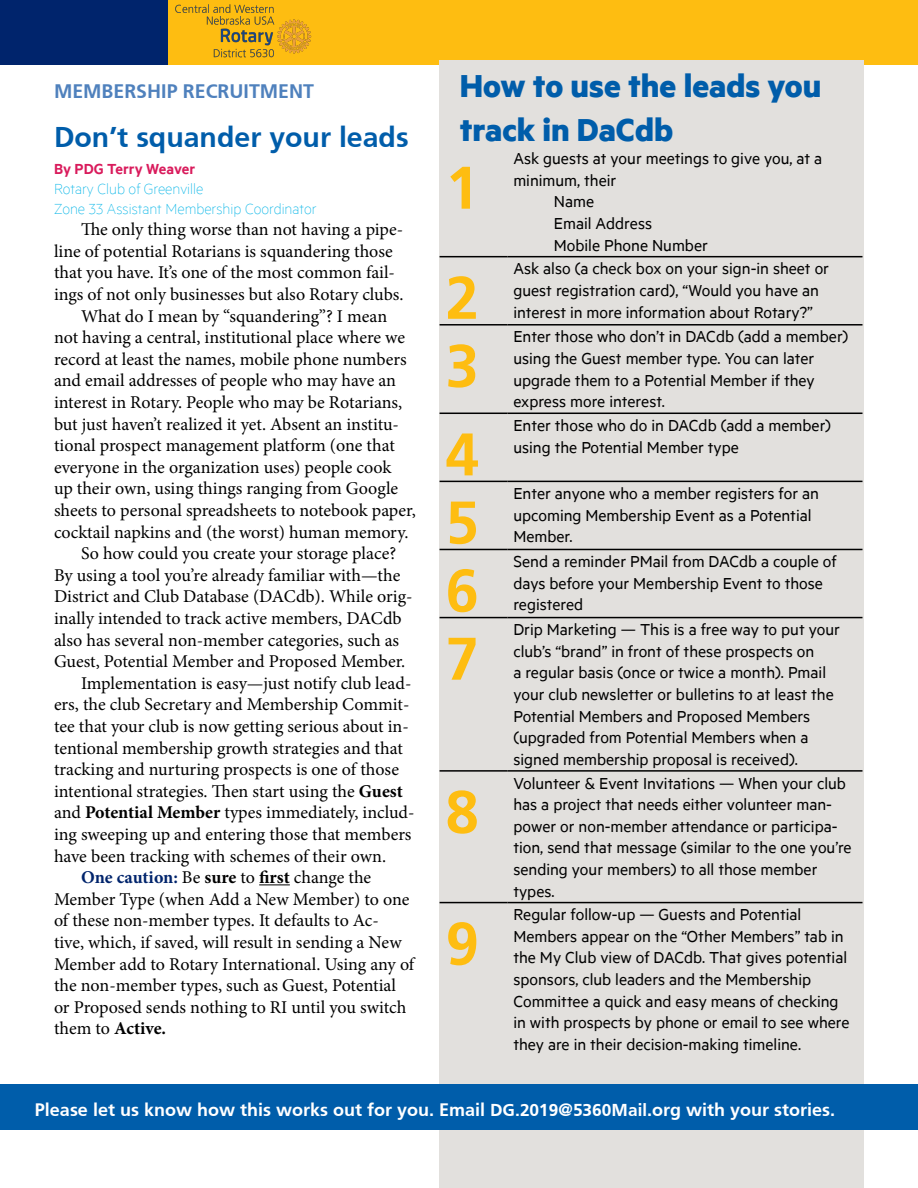
<style>
.page{position:relative;width:918px;height:1188px;background:#fff}
.page>*{position:absolute;margin:0;border:0;box-sizing:border-box;transform-origin:0 0}
.t1{font:700 60px "Frutiger";color:#febd11}
.t2{font:700 36px/43.2px "Metric";color:#005daa}
.t3{font:700 28.5px "Frutiger";color:#005daa}
.t4{font:700 19.5px "Frutiger";color:#4f81bd}
.t5{font:18px "Minion Pro";letter-spacing:-.005em;color:#000}
.t6{font:18px/21.6px "Metric";color:#000}
.t7{font:700 18px "Frutiger";color:#fff}
.t8{font:700 18px "Minion Pro";letter-spacing:-.005em;color:#000}
.t9{font:100 16.5px/19.8px "Metric";color:#01b4e7}
.t10{font:600 16.5px "Metric";color:#d91b5c}
.s1{font-weight:700}
.s2{font-weight:700;color:#00246c}
.s3{font-weight:400}
.s4{font-style:inherit}
</style>
<div class="page">
<div style="left:0;top:0;width:168px;height:64px;background:#00246c"></div>
<div style="left:168px;top:0;width:750px;height:64px;background:#febd11"></div>
<img style="left:102px;top:4px;width:221px;height:61px">
<hr style="left:259px;top:884px;width:31px;height:1px;background:#000">
<div style="left:440px;top:60px;width:424px;height:1128px;background:#e2e0dd"></div>
<hr style="left:440px;top:256px;width:67px;height:1px;background:#000">
<hr style="left:507px;top:256px;width:356px;height:1px;background:#000">
<hr style="left:440px;top:324px;width:67px;height:2px;background:#000">
<hr style="left:507px;top:324px;width:356px;height:2px;background:#000">
<hr style="left:440px;top:413px;width:67px;height:1px;background:#000">
<hr style="left:507px;top:413px;width:356px;height:1px;background:#000">
<hr style="left:440px;top:481px;width:67px;height:1px;background:#000">
<hr style="left:507px;top:481px;width:356px;height:1px;background:#000">
<hr style="left:440px;top:549px;width:67px;height:1px;background:#000">
<hr style="left:507px;top:549px;width:356px;height:1px;background:#000">
<hr style="left:440px;top:617px;width:67px;height:1px;background:#000">
<hr style="left:507px;top:617px;width:356px;height:1px;background:#000">
<hr style="left:440px;top:770px;width:67px;height:2px;background:#000">
<hr style="left:507px;top:770px;width:356px;height:2px;background:#000">
<hr style="left:440px;top:902px;width:67px;height:1px;background:#000">
<hr style="left:507px;top:902px;width:356px;height:1px;background:#000">
<div style="left:0;top:1084px;width:918px;height:46px;background:#005daa"></div>
<p class="t4" style="left:54px;top:80px;width:262px">MEMBERSHIP RECRUITMENT</p>
<h3 class="t3" style="left:54px;top:121px;width:356px">Don’t squander your leads</h3>
<p class="t10" style="left:54px;top:159px;width:143px">By PDG Terry Weaver</p>
<p class="t9" style="left:54px;top:178px;width:264px">Rotary Club of Greenville<br>Zone 33 Assistant Membership Coordinator</p>
<p class="t5" style="left:81px;top:217px;width:324px">The only thing worse than not having a pipe-</p>
<p class="t5" style="left:54px;top:239px;width:340px">line of potential Rotarians is squandering those</p>
<p class="t5" style="left:54px;top:261px;width:343px">that you have. It’s one of the most common fail-</p>
<p class="t5" style="left:54px;top:282px;width:351px">ings of not only businesses but also Rotary clubs.</p>
<p class="t5" style="left:81px;top:304px;width:308px">What do I mean by “squandering”? I mean</p>
<p class="t5" style="left:54px;top:325px;width:353px">not having a central, institutional place where we</p>
<p class="t5" style="left:54px;top:347px;width:354px">record at least the names, mobile phone numbers</p>
<p class="t5" style="left:54px;top:369px;width:344px">and email addresses of people who may have an</p>
<p class="t5" style="left:54px;top:390px;width:350px">interest in Rotary. People who may be Rotarians,</p>
<p class="t5" style="left:54px;top:412px;width:347px">but just haven’t realized it yet. Absent an institu-</p>
<p class="t5" style="left:54px;top:433px;width:342px">tional prospect management platform (one that</p>
<p class="t5" style="left:54px;top:455px;width:339px">everyone in the organization uses) people cook</p>
<p class="t5" style="left:54px;top:477px;width:346px">up their own, using things ranging from Google</p>
<p class="t5" style="left:54px;top:498px;width:363px">sheets to personal spreadsheets to notebook paper,</p>
<p class="t5" style="left:54px;top:520px;width:356px">cocktail napkins and (the worst) human memory.</p>
<p class="t5" style="left:81px;top:541px;width:317px">So how could you create your storage place?</p>
<p class="t5" style="left:54px;top:563px;width:348px">By using a tool you’re already familiar with—the</p>
<p class="t5" style="left:54px;top:585px;width:360px">District and Club Database (DACdb). While orig-</p>
<p class="t5" style="left:54px;top:606px;width:349px">inally intended to track active members, DACdb</p>
<p class="t5" style="left:54px;top:628px;width:347px">also has several non-member categories, such as</p>
<p class="t5" style="left:54px;top:649px;width:353px">Guest, Potential Member and Proposed Member.</p>
<p class="t5" style="left:81px;top:671px;width:332px">Implementation is easy—just notify club lead-</p>
<p class="t5" style="left:54px;top:693px;width:357px">ers, the club Secretary and Membership Commit-</p>
<p class="t5" style="left:54px;top:714px;width:356px">tee that your club is now getting serious about in-</p>
<p class="t5" style="left:54px;top:736px;width:350px">tentional membership growth strategies and that</p>
<p class="t5" style="left:54px;top:757px;width:347px">tracking and nurturing prospects is one of those</p>
<p class="t5" style="left:54px;top:779px;width:350px">intentional strategies. Then start using the <span class="s1">Guest</span></p>
<p class="t5" style="left:54px;top:801px;width:362px">and <span class="s1">Potential Member</span> types immediately, includ-</p>
<p class="t5" style="left:54px;top:822px;width:359px">ing sweeping up and entering those that members</p>
<p class="t5" style="left:54px;top:844px;width:334px">have been tracking with schemes of their own.</p>
<p class="t5" style="left:81px;top:865px;width:292px"><span class="s2">One caution:</span> Be <span class="s1">sure</span> to <span class="s1">first</span> change the</p>
<p class="t5" style="left:54px;top:887px;width:357px">Member Type (when Add a New Member) to one</p>
<p class="t5" style="left:54px;top:909px;width:326px">of these non-member types. It defaults to Ac-</p>
<p class="t5" style="left:54px;top:930px;width:349px">tive, which, if saved, will result in sending a New</p>
<p class="t5" style="left:54px;top:952px;width:362px">Member add to Rotary International. Using any of</p>
<p class="t5" style="left:54px;top:973px;width:344px">the non-member types, such as Guest, Potential</p>
<p class="t5" style="left:54px;top:995px;width:354px">or Proposed sends nothing to RI until you switch</p>
<p class="t8" style="left:54px;top:1016px;width:114px"><span class="s3">them to</span> Active.</p>
<h2 class="t2" style="left:460px;top:63px;width:363px">How to use the leads you track in DaCdb</h2>
<h1 class="t1" style="left:446px;top:153px;width:35px">1</h1>
<p class="t6" style="left:513px;top:147px;width:311px">Ask guests at your meetings to give you, at a</p>
<p class="t6" style="left:513px;top:169px;width:105px">minimum, their</p>
<p class="t6" style="left:554px;top:190px;width:42px">Name</p>
<p class="t6" style="left:554px;top:212px;width:100px">Email Address</p>
<p class="t6" style="left:554px;top:234px;width:156px">Mobile Phone Number</p>
<h1 class="t1" style="left:446px;top:263px;width:35px">2</h1>
<h1 class="t1" style="left:446px;top:331px;width:35px">3</h1>
<h1 class="t1" style="left:446px;top:419px;width:35px">4</h1>
<h1 class="t1" style="left:446px;top:487px;width:35px">5</h1>
<h1 class="t1" style="left:446px;top:555px;width:35px">6</h1>
<h1 class="t1" style="left:446px;top:624px;width:35px">7</h1>
<h1 class="t1" style="left:446px;top:777px;width:35px">8</h1>
<h1 class="t1" style="left:446px;top:909px;width:35px">9</h1>
<p class="t6" style="left:513px;top:257px;width:317px">Ask also (a check box on your sign-in sheet or guest registration card), “Would you have an interest in more information about Rotary?”</p>
<p class="t6" style="left:513px;top:325px;width:336px">Enter those who don’t in DACdb (add a member) using the Guest member type. You can later upgrade them to a Potential Member if they express more interest.</p>
<p class="t6" style="left:513px;top:414px;width:319px">Enter those who do in DACdb (add a member) using the Potential Member type</p>
<p class="t6" style="left:513px;top:482px;width:307px">Enter anyone who a member registers for an upcoming Membership Event as a Potential<br>Member.</p>
<p class="t6" style="left:513px;top:550px;width:325px">Send a reminder PMail from DACdb a couple of days before your Membership Event to those registered</p>
<p class="t6" style="left:513px;top:618px;width:328px">Drip Marketing — This is a free way to put your club’s “brand” in front of these prospects on<br>a regular basis (once or twice a month). Pmail your club newsletter or bulletins to at least the Potential Members and Proposed Members (upgraded from Potential Members when a signed membership proposal is received).</p>
<p class="t6" style="left:513px;top:772px;width:340px">Volunteer &amp; Event Invitations — When your club has a project that needs either volunteer man&shy;power or non-member attendance or participa&shy;tion, send that message (similar to the one you’re sending your members) to all those member types.</p>
<p class="t6" style="left:513px;top:903px;width:338px">Regular follow-up — Guests and Potential Members appear on the “Other Members” tab in the My Club view of DACdb. That gives potential sponsors, club leaders and the Membership Committee a quick and easy means of checking in with prospects by phone or email to see where they are in their decision-making timeline.</p>
<p class="t7" style="left:35px;top:1099px;width:802px">Please let us know how this works out for you. Email <span class="s4">DG.2019</span>@<span class="s4">5360Mail</span>.org with your stories.</p>
</div>
